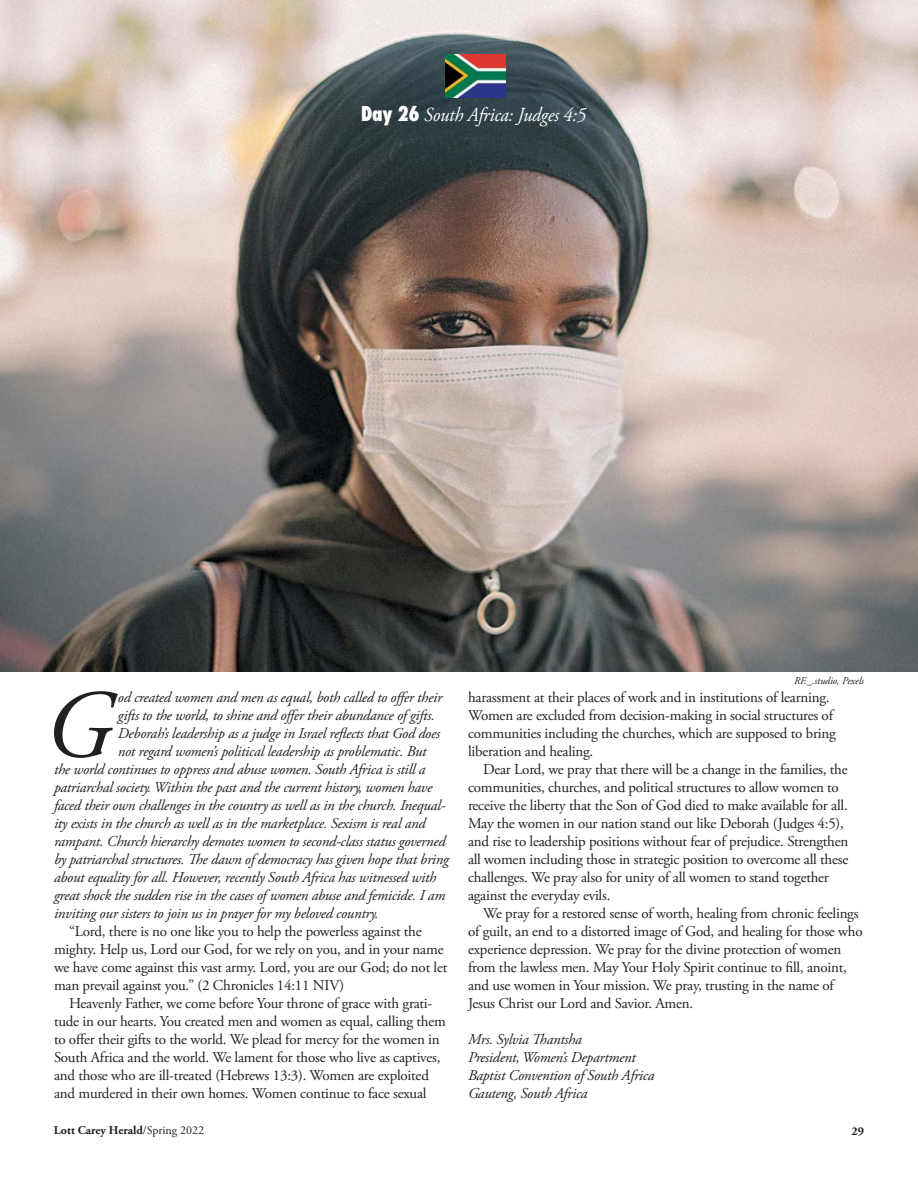
<style>
.page{position:relative;width:918px;height:1188px;background:#fff}
.page>*{position:absolute;margin:0;border:0;box-sizing:border-box;transform-origin:0 0}
.t1{font:italic 96.45px "Adobe Garamond Pro";color:#231f20}
.t2{font:italic 19.95px "Adobe Garamond Pro";letter-spacing:-.01em;color:#fff;scale:.94 1}
.t3{font:15px/18px "Adobe Garamond Pro";letter-spacing:-.015em;color:#231f20}
.t4{font:italic 15px/18px "Adobe Garamond Pro";letter-spacing:-.015em;color:#231f20}
.t5{font:700 12px "Adobe Garamond Pro";color:#231f20}
.t6{font:italic 10.5px "Adobe Garamond Pro";letter-spacing:-.005em;color:#231f20}
.s1{font-family:"Futura";font-weight:800;font-style:normal;font-stretch:condensed}
.s2{font-weight:400}
</style>
<div class="page">
<img style="left:0;top:0;width:918px;height:672px">
<img style="left:445px;top:54px;width:61px;height:43px">
<h2 class="t2" style="left:361px;top:107px;width:241px"><span class="s1">Day 26</span> South Africa: Judges 4:5</h2>
<p class="t6" style="left:794px;top:677px;width:71px">RF._.studio, Pexels</p>
<h1 class="t1" style="left:44px;top:687px;width:69px">G</h1>
<p class="t4" style="left:118px;top:690px;width:326px">od created women and men as equal, both called to offer their</p>
<p class="t4" style="left:118px;top:708px;width:318px">gifts to the world, to shine and offer their abundance of gifts.</p>
<p class="t4" style="left:118px;top:726px;width:324px">Deborah’s leadership as a judge in Israel reflects that God does</p>
<p class="t4" style="left:118px;top:744px;width:310px">not regard women’s political leadership as problematic. But</p>
<p class="t4" style="left:54px;top:762px;width:373px">the world continues to oppress and abuse women. South Africa is still a</p>
<p class="t4" style="left:54px;top:780px;width:380px">patriarchal society. Within the past and the current history, women have</p>
<p class="t4" style="left:54px;top:798px;width:393px">faced their own challenges in the country as well as in the church. Inequal-</p>
<p class="t4" style="left:54px;top:816px;width:373px">ity exists in the church as well as in the marketplace. Sexism is real and</p>
<p class="t4" style="left:54px;top:834px;width:393px">rampant. Church hierarchy demotes women to second-class status governed</p>
<p class="t4" style="left:54px;top:852px;width:396px">by patriarchal structures. The dawn of democracy has given hope that bring</p>
<p class="t4" style="left:54px;top:870px;width:384px">about equality for all. However, recently South Africa has witnessed with</p>
<p class="t4" style="left:54px;top:888px;width:393px">great shock the sudden rise in the cases of women abuse and femicide. I am</p>
<p class="t4" style="left:54px;top:906px;width:326px">inviting our sisters to join us in prayer for my beloved country.</p>
<p class="t3" style="left:54px;top:924px;width:395px;text-indent:15px">“Lord, there is no one like you to help the powerless against the mighty. Help us, Lord our God, for we rely on you, and in your name we have come against this vast army. Lord, you are our God; do not let man prevail against you.” (2 Chronicles 14:11 NIV)</p>
<p class="t3" style="left:54px;top:996px;width:393px;text-indent:15px">Heavenly Father, we come before Your throne of grace with grati&shy;tude in our hearts. You created men and women as equal, calling them to offer their gifts to the world. We plead for mercy for the women in South Africa and the world. We lament for those who live as captives, and those who are ill-treated (Hebrews 13:3). Women are exploited and murdered in their own homes. Women continue to face sexual</p>
<p class="t3" style="left:468px;top:690px;width:369px">harassment at their places of work and in institutions of learning.<br>Women are excluded from decision-making in social structures of communities including the churches, which are supposed to bring liberation and healing.</p>
<p class="t3" style="left:468px;top:762px;width:382px;text-indent:15px">Dear Lord, we pray that there will be a change in the families, the communities, churches, and political structures to allow women to receive the liberty that the Son of God died to make available for all.<br>May the women in our nation stand out like Deborah (Judges 4:5), and rise to leadership positions without fear of prejudice. Strengthen all women including those in strategic position to overcome all these challenges. We pray also for unity of all women to stand together against the everyday evils.</p>
<p class="t3" style="left:468px;top:906px;width:396px;text-indent:15px">We pray for a restored sense of worth, healing from chronic feelings of guilt, an end to a distorted image of God, and healing for those who experience depression. We pray for the divine protection of women from the lawless men. May Your Holy Spirit continue to fill, anoint, and use women in Your mission. We pray, trusting in the name of Jesus Christ our Lord and Savior. Amen.</p>
<p class="t4" style="left:468px;top:1032px;width:188px">Mrs. Sylvia Thantsha<br>President, Women’s Department<br>Baptist Convention of South Africa<br>Gauteng, South Africa</p>
<p class="t5" style="left:54px;top:1125px;width:152px">Lott Carey Herald<span class="s2">/Spring 2022</span></p>
<p class="t5" style="left:852px;top:1127px;width:14px">29</p>
</div>
